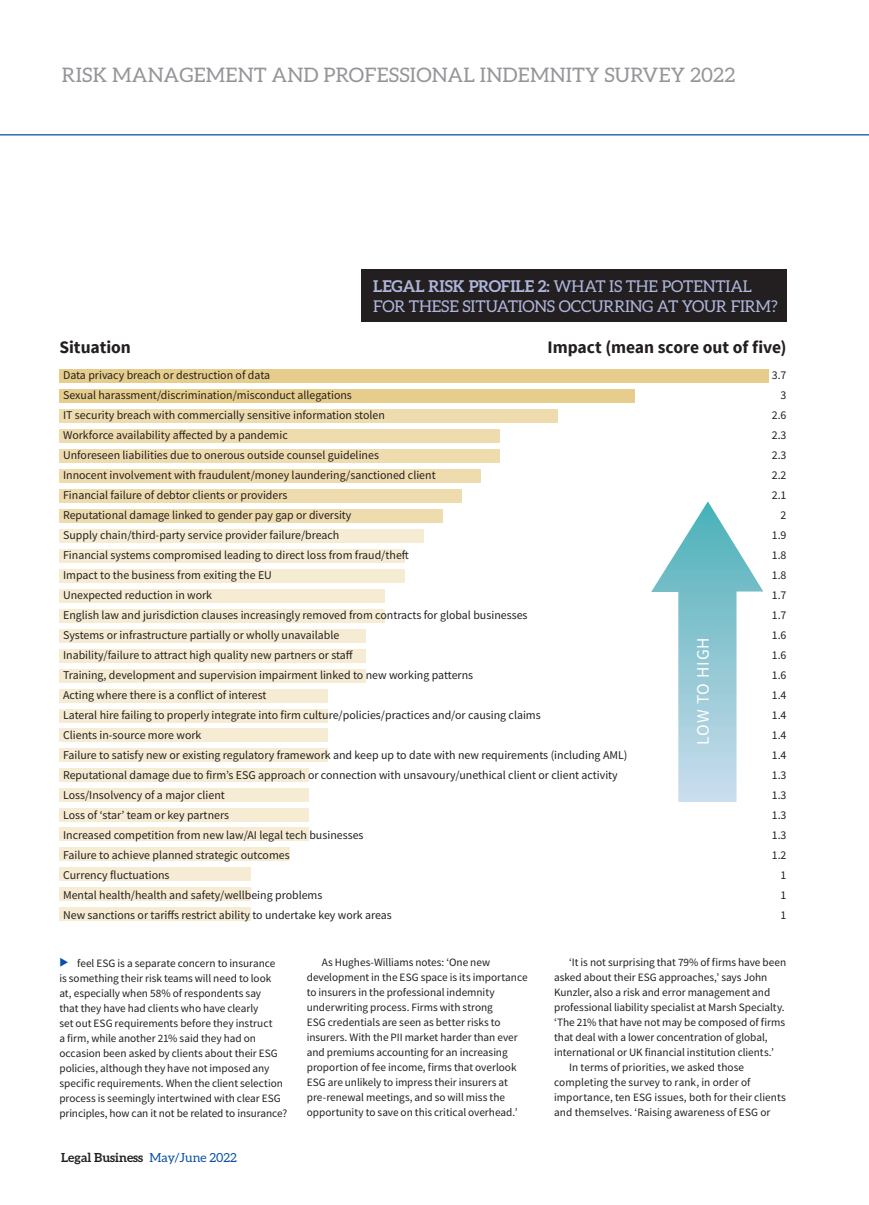
<style>
.page{position:relative;width:869px;height:1205px;background:#fff}
.page>*{position:absolute;margin:0;border:0;box-sizing:border-box;transform-origin:0 0}
.t1{font:20px "Aleo";letter-spacing:.01em;color:#939598}
.t2{font:700 17.5px "Source Sans Pro";letter-spacing:-.005em;color:#231f20}
.t3{font:17.5px "Source Sans Pro";letter-spacing:.04em;color:#fff}
.t4{font:16.25px/20px "Aleo";letter-spacing:-.01em;color:#aeb6db}
.t5{font:700 12.5px "Aleo";color:#231f20}
.t6{font:11.88px "Source Sans Pro";color:#231f20}
.t7{font:11.25px/15px "Source Sans Pro";color:#231f20}
.s1{font-weight:700}
.s2{font-weight:400;color:#0850a3}
</style>
<div class="page">
<hr style="left:0;top:134px;width:868px;height:1px;background:#0850a3">
<svg style="left:651px;top:501px;width:112px;height:301px"></svg>
<div style="left:361px;top:269px;width:425px;height:53px;background:#231f20"></div>
<div style="left:59px;top:369px;width:709px;height:14px;background:#e6cd8c"></div>
<div style="left:59px;top:389px;width:575px;height:14px;background:#e6cd8c"></div>
<div style="left:59px;top:409px;width:498px;height:14px;background:#eedbae"></div>
<div style="left:59px;top:429px;width:441px;height:14px;background:#eedbae"></div>
<div style="left:59px;top:449px;width:441px;height:14px;background:#eedbae"></div>
<div style="left:59px;top:469px;width:422px;height:14px;background:#eedbae"></div>
<div style="left:59px;top:489px;width:402px;height:14px;background:#eedbae"></div>
<div style="left:59px;top:509px;width:383px;height:14px;background:#eedbae"></div>
<div style="left:59px;top:529px;width:364px;height:14px;background:#f6ecd3"></div>
<div style="left:59px;top:549px;width:345px;height:14px;background:#f6ecd3"></div>
<div style="left:59px;top:569px;width:345px;height:14px;background:#f6ecd3"></div>
<div style="left:59px;top:589px;width:326px;height:14px;background:#f6ecd3"></div>
<div style="left:59px;top:609px;width:326px;height:14px;background:#f6ecd3"></div>
<div style="left:59px;top:629px;width:307px;height:14px;background:#f6ecd3"></div>
<div style="left:59px;top:649px;width:307px;height:14px;background:#f6ecd3"></div>
<div style="left:59px;top:669px;width:307px;height:14px;background:#f6ecd3"></div>
<div style="left:59px;top:689px;width:269px;height:14px;background:#f6ecd3"></div>
<div style="left:59px;top:709px;width:268px;height:14px;background:#f6ecd3"></div>
<div style="left:59px;top:808px;width:249px;height:14px;background:#f6ecd3"></div>
<div style="left:59px;top:728px;width:269px;height:14px;background:#f6ecd3"></div>
<div style="left:59px;top:827px;width:249px;height:14px;background:#f6ecd3"></div>
<div style="left:59px;top:748px;width:269px;height:14px;background:#f6ecd3"></div>
<div style="left:59px;top:847px;width:230px;height:14px;background:#f6ecd3"></div>
<div style="left:59px;top:768px;width:249px;height:14px;background:#f6ecd3"></div>
<div style="left:59px;top:867px;width:192px;height:14px;background:#f6ecd3"></div>
<div style="left:59px;top:788px;width:249px;height:14px;background:#f6ecd3"></div>
<div style="left:59px;top:887px;width:192px;height:14px;background:#f6ecd3"></div>
<div style="left:59px;top:906px;width:192px;height:14px;background:#f6ecd3"></div>
<h1 class="t1" style="left:62px;top:64px;width:674px">RISK MANAGEMENT AND PROFESSIONAL INDEMNITY SURVEY 2022</h1>
<h3 class="t4" style="left:373px;top:276px;width:406px"><span class="s1">LEGAL RISK PROFILE 2:</span> WHAT IS THE POTENTIAL<br>FOR THESE SITUATIONS OCCURRING AT YOUR FIRM?</h3>
<h2 class="t2" style="left:59px;top:336px;width:73px">Situation</h2>
<h2 class="t2" style="left:547px;top:336px;width:240px">Impact (mean score out of five)</h2>
<p class="t6" style="left:63px;top:367px;width:208px">Data privacy breach or destruction of data</p>
<p class="t6" style="left:771px;top:367px;width:16px">3.7</p>
<p class="t6" style="left:63px;top:387px;width:290px">Sexual harassment/discrimination/misconduct allegations</p>
<p class="t6" style="left:780px;top:387px;width:7px">3</p>
<p class="t6" style="left:63px;top:407px;width:323px">IT security breach with commercially sensitive information stolen</p>
<p class="t6" style="left:771px;top:407px;width:16px">2.6</p>
<p class="t6" style="left:63px;top:427px;width:226px">Workforce availability affected by a pandemic</p>
<p class="t6" style="left:771px;top:427px;width:16px">2.3</p>
<p class="t6" style="left:63px;top:447px;width:317px">Unforeseen liabilities due to onerous outside counsel guidelines</p>
<p class="t6" style="left:771px;top:447px;width:16px">2.3</p>
<p class="t6" style="left:63px;top:467px;width:374px">Innocent involvement with fraudulent/money laundering/sanctioned client</p>
<p class="t6" style="left:771px;top:467px;width:16px">2.2</p>
<p class="t6" style="left:63px;top:487px;width:226px">Financial failure of debtor clients or providers</p>
<p class="t6" style="left:771px;top:487px;width:16px">2.1</p>
<p class="t6" style="left:63px;top:507px;width:290px">Reputational damage linked to gender pay gap or diversity</p>
<p class="t6" style="left:780px;top:507px;width:7px">2</p>
<p class="t6" style="left:63px;top:527px;width:278px">Supply chain/third-party service provider failure/breach</p>
<p class="t6" style="left:771px;top:527px;width:16px">1.9</p>
<p class="t6" style="left:63px;top:547px;width:347px">Financial systems compromised leading to direct loss from fraud/theft</p>
<p class="t6" style="left:771px;top:547px;width:16px">1.8</p>
<p class="t6" style="left:63px;top:567px;width:210px">Impact to the business from exiting the EU</p>
<p class="t6" style="left:771px;top:567px;width:16px">1.8</p>
<p class="t6" style="left:63px;top:587px;width:150px">Unexpected reduction in work</p>
<p class="t6" style="left:771px;top:587px;width:16px">1.7</p>
<p class="t6" style="left:63px;top:607px;width:466px">English law and jurisdiction clauses increasingly removed from contracts for global businesses</p>
<p class="t6" style="left:771px;top:607px;width:16px">1.7</p>
<p class="t6" style="left:63px;top:627px;width:277px">Systems or infrastructure partially or wholly unavailable</p>
<p class="t6" style="left:771px;top:627px;width:16px">1.6</p>
<p class="t6" style="left:63px;top:647px;width:291px">Inability/failure to attract high quality new partners or staff</p>
<p class="t6" style="left:771px;top:647px;width:16px">1.6</p>
<p class="t6" style="left:63px;top:667px;width:411px">Training, development and supervision impairment linked to new working patterns</p>
<p class="t6" style="left:771px;top:667px;width:16px">1.6</p>
<p class="t6" style="left:63px;top:687px;width:205px">Acting where there is a conflict of interest</p>
<p class="t6" style="left:771px;top:687px;width:16px">1.4</p>
<p class="t6" style="left:63px;top:707px;width:479px">Lateral hire failing to properly integrate into firm culture/policies/practices and/or causing claims</p>
<p class="t6" style="left:771px;top:707px;width:16px">1.4</p>
<p class="t6" style="left:63px;top:727px;width:140px">Clients in-source more work</p>
<p class="t6" style="left:771px;top:727px;width:16px">1.4</p>
<p class="t6" style="left:63px;top:747px;width:565px">Failure to satisfy new or existing regulatory framework and keep up to date with new requirements (including AML)</p>
<p class="t6" style="left:771px;top:747px;width:16px">1.4</p>
<p class="t6" style="left:63px;top:767px;width:556px">Reputational damage due to firm’s ESG approach or connection with unsavoury/unethical client or client activity</p>
<p class="t6" style="left:771px;top:767px;width:16px">1.3</p>
<p class="t6" style="left:63px;top:787px;width:163px">Loss/Insolvency of a major client</p>
<p class="t6" style="left:771px;top:787px;width:16px">1.3</p>
<p class="t6" style="left:63px;top:807px;width:167px">Loss of ‘star’ team or key partners</p>
<p class="t6" style="left:771px;top:807px;width:16px">1.3</p>
<p class="t6" style="left:63px;top:827px;width:302px">Increased competition from new law/AI legal tech businesses</p>
<p class="t6" style="left:771px;top:827px;width:16px">1.3</p>
<p class="t6" style="left:63px;top:847px;width:228px">Failure to achieve planned strategic outcomes</p>
<p class="t6" style="left:771px;top:847px;width:16px">1.2</p>
<p class="t6" style="left:63px;top:867px;width:108px">Currency fluctuations</p>
<p class="t6" style="left:780px;top:867px;width:7px">1</p>
<p class="t6" style="left:63px;top:887px;width:261px">Mental health/health and safety/wellbeing problems</p>
<p class="t6" style="left:780px;top:887px;width:7px">1</p>
<p class="t6" style="left:63px;top:907px;width:330px">New sanctions or tariffs restrict ability to undertake key work areas</p>
<p class="t6" style="left:780px;top:907px;width:7px">1</p>
<h2 class="t3" style="left:691px;top:745px;width:109px;rotate:-90deg">LOW TO HIGH</h2>
<p class="t7" style="left:77px;top:955px;width:200px">feel ESG is a separate concern to insurance</p>
<p class="t7" style="left:306px;top:955px;width:222px;text-indent:15px">As Hughes-Williams notes: ‘One new development in the ESG space is its importance to insurers in the professional indemnity underwriting process. Firms with strong<br>ESG credentials are seen as better risks to insurers. With the PII market harder than ever and premiums accounting for an increasing proportion of fee income, firms that overlook ESG are unlikely to impress their insurers at pre-renewal meetings, and so will miss the opportunity to save on this critical overhead.’</p>
<p class="t7" style="left:569px;top:955px;width:218px">‘It is not surprising that 79% of firms have been</p>
<p class="t7" style="left:554px;top:970px;width:214px">asked about their ESG approaches,’ says John</p>
<p class="t7" style="left:554px;top:985px;width:217px">Kunzler, also a risk and error management and</p>
<p class="t7" style="left:554px;top:1000px;width:232px">professional liability specialist at Marsh Specialty.</p>
<p class="t7" style="left:554px;top:1015px;width:232px">‘The 21% that have not may be composed of firms</p>
<p class="t7" style="left:554px;top:1030px;width:215px">that deal with a lower concentration of global,</p>
<p class="t7" style="left:554px;top:1045px;width:221px">international or UK financial institution clients.’</p>
<p class="t7" style="left:569px;top:1060px;width:176px">In terms of priorities, we asked those</p>
<p class="t7" style="left:554px;top:1075px;width:198px">completing the survey to rank, in order of</p>
<p class="t7" style="left:554px;top:1090px;width:233px">importance, ten ESG issues, both for their clients</p>
<p class="t7" style="left:554px;top:1105px;width:218px">and themselves. ‘Raising awareness of ESG or</p>
<p class="t7" style="left:59px;top:970px;width:229px">is something their risk teams will need to look<br>at, especially when 58% of respondents say<br>that they have had clients who have clearly<br>set out ESG requirements before they instruct<br>a firm, while another 21% said they had on occasion been asked by clients about their ESG policies, although they have not imposed any specific requirements. When the client selection process is seemingly intertwined with clear ESG principles, how can it not be related to insurance?</p>
<p class="t5" style="left:61px;top:1150px;width:177px">Legal Business <span class="s2">May/June 2022</span></p>
</div>
